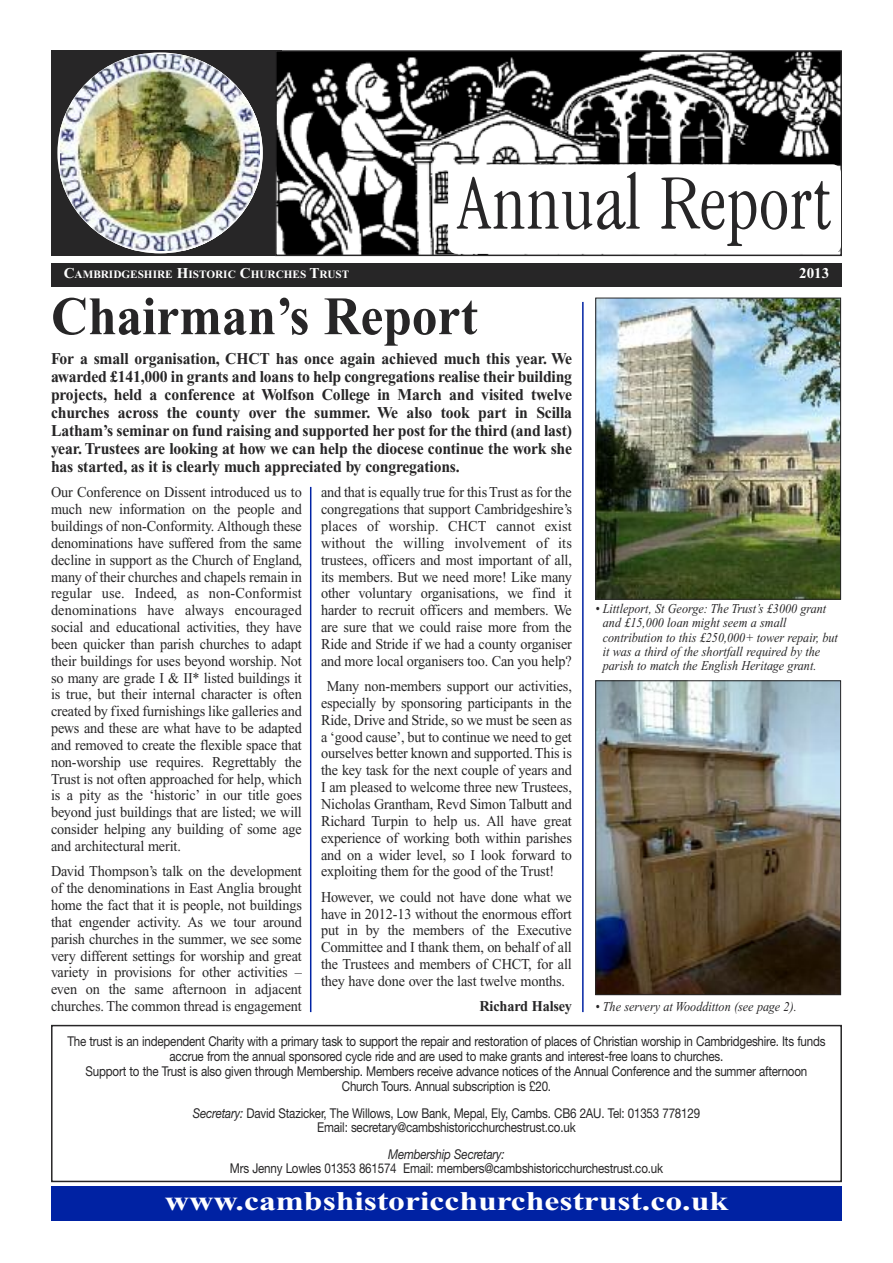
<style>
.page{position:relative;width:893px;height:1263px;background:#fff}
.page>*{position:absolute;margin:0;border:0;box-sizing:border-box;transform-origin:0 0}
.t1{font:300 condensed 81px "Garamond IT Cby BT";color:#272627}
.t2{font:700 54px "Times New Roman";color:#272627;scale:.95 1}
.t3{font:700 27px "Times New Roman";color:#fff;scale:1.25 1}
.t4{font:700 16.5px/18px "Times New Roman";letter-spacing:-.01em;color:#272627;text-align:justify;scale:.95 1}
.t5{font:15px/16.8px "Times New Roman";letter-spacing:-.01em;color:#272627;text-align:justify;scale:.95 1}
.t6{font:700 15px "Times New Roman";letter-spacing:-.01em;color:#272627;scale:.95 1}
.t7{font:700 15px "Times New Roman";color:#fff}
.t8{font:13.5px/15px "Helvetica Neue";letter-spacing:-.015em;color:#272627;text-align:center;scale:.86 1}
.t9{font:italic 13.5px/14.2px "Times New Roman";color:#272627;scale:.9 1}
.t10{font:italic 13.5px "Helvetica Neue";letter-spacing:-.015em;color:#272627;scale:.86 1}
.t11{font:700 11.25px "Times New Roman";color:#fff}
.s1{font-size:15px}
.s2{font-style:italic}
</style>
<div class="page">
<div style="left:51px;top:263px;width:791px;height:23px;background:#272627"></div>
<div style="left:51px;top:1025px;width:791px;height:157px;border:2px solid #272627"></div>
<div style="left:51px;top:50px;width:230px;height:206px;background:#272627"></div>
<img style="left:278px;top:53px;width:561px;height:200px">
<div style="left:275px;top:50px;width:567px;height:206px;border:2px solid #272627"></div>
<div style="left:51px;top:1186px;width:791px;height:34px;background:#0022a3"></div>
<img style="left:61px;top:55px;width:198px;height:196px">
<hr style="left:310px;top:487px;width:1px;height:525px;background:#0022a3">
<hr style="left:582px;top:302px;width:2px;height:710px;background:#0022a3">
<img style="left:597px;top:300px;width:242px;height:298px">
<div style="left:595px;top:298px;width:246px;height:302px;border:1px solid #272627"></div>
<div style="left:448px;top:164px;width:393px;height:90px;background:#fff;border-radius:9px"></div>
<img style="left:597px;top:682px;width:242px;height:311px">
<div style="left:595px;top:680px;width:246px;height:315px;border:1px solid #272627"></div>
<h1 class="t1" style="left:457px;top:172px;width:375px">Annual Report</h1>
<p class="t11" style="left:64px;top:271px;width:287px"><span class="s1">C</span>AMBRIDGESHIRE <span class="s1">H</span>ISTORIC <span class="s1">C</span>HURCHES <span class="s1">T</span>RUST</p>
<p class="t7" style="left:799px;top:268px;width:31px">2013</p>
<h2 class="t2" style="left:51px;top:298px;width:451px">Chairman’s Report</h2>
<p class="t4" style="left:51px;top:351px;width:550px">For a small organisation, CHCT has once again achieved much this year. We awarded £141,000 in grants and loans to help congregations realise their building projects, held a conference at Wolfson College in March and visited twelve churches across the county over the summer. We also took part in Scilla Latham’s seminar on fund raising and supported her post for the third (and last) year. Trustees are looking at how we can help the diocese continue the work she has started, as it is clearly much appreciated by congregations.</p>
<p class="t5" style="left:51px;top:485px;width:266px">Our Conference on Dissent introduced us to much new information on the people and buildings of non-Conformity. Although these denominations have suffered from the same decline in support as the Church of England, many of their churches and chapels remain in regular use. Indeed, as non-Conformist denominations have always encouraged social and educational activities, they have been quicker than parish churches to adapt their buildings for uses beyond worship. Not so many are grade I &amp; II* listed buildings it is true, but their internal character is often created by fixed furnishings like galleries and pews and these are what have to be adapted and removed to create the flexible space that non-worship use requires. Regrettably the Trust is not often approached for help, which is a pity as the ‘historic’ in our title goes beyond just buildings that are listed; we will consider helping any building of some age and architectural merit.</p>
<p class="t5" style="left:51px;top:864px;width:266px">David Thompson’s talk on the development of the denominations in East Anglia brought home the fact that it is people, not buildings that engender activity. As we tour around parish churches in the summer, we see some very different settings for worship and great variety in provisions for other activities – even on the same afternoon in adjacent churches. The common thread is engagement</p>
<p class="t5" style="left:321px;top:485px;width:266px">and that is equally true for thisTrust as for the congregations that support Cambridgeshire’s places of worship. CHCT cannot exist without the willing involvement of its trustees, officers and most important of all, its members. But we need more! Like many other voluntary organisations, we find it harder to recruit officers and members. We are sure that we could raise more from the Ride and Stride if we had a county organiser and more local organisers too. Can you help?</p>
<p class="t5" style="left:321px;top:679px;width:266px;text-indent:6px">Many non-members support our activities, especially by sponsoring participants in the Ride, Drive and Stride, so we must be seen as a ‘good cause’, but to continue we need to get ourselves better known and supported.This is the key task for the next couple of years and I am pleased to welcome three new Trustees, Nicholas Grantham, Revd Simon Talbutt and Richard Turpin to help us. All have great experience of working both within parishes and on a wider level, so I look forward to exploiting them for the good of the Trust!</p>
<p class="t5" style="left:321px;top:890px;width:266px">However, we could not have done what we have in 2012-13 without the enormous effort put in by the members of the Executive Committee and I thank them, on behalf of all the Trustees and members of CHCT, for all they have done over the last twelve months.</p>
<p class="t6" style="left:479px;top:1001px;width:99px">Richard Halsey</p>
<p class="t9" style="left:603px;top:603px;width:263px;text-indent:-7px">• Littleport, St George: The Trust’s £3000 grant and £15,000 loan might seem a small contribution to this £250,000+ tower repair, but it was a third of the shortfall required by the parish to match the English Heritage grant.</p>
<p class="t9" style="left:595px;top:1000px;width:225px">• The servery at Woodditton (see page 2).</p>
<p class="t8" style="left:67px;top:1035px;width:883px">The trust is an independent Charity with a primary task to support the repair and restoration of places of Christian worship in Cambridgeshire. Its funds accrue from the annual sponsored cycle ride and are used to make grants and interest-free loans to churches.<br>Support to the Trust is also given through Membership. Members receive advance notices of the Annual Conference and the summer afternoon Church Tours. Annual subscription is £20.</p>
<p class="t8" style="left:193px;top:1108px;width:591px;line-height:14.1px"><span class="s2">Secretary:</span> David Stazicker, The Willows, Low Bank, Mepal, Ely, Cambs. CB6 2AU. Tel: 01353 778129<br>Email: secretary@cambshistoricchurchestrust.co.uk</p>
<p class="t10" style="left:388px;top:1144px;width:137px">Membership Secretary:</p>
<p class="t8" style="left:230px;top:1162px;width:505px">Mrs Jenny Lowles 01353 861574 Email: members@cambshistoricchurchestrust.co.uk</p>
<h3 class="t3" style="left:165px;top:1192px;width:452px">www.cambshistoricchurchestrust.co.uk</h3>
</div>
